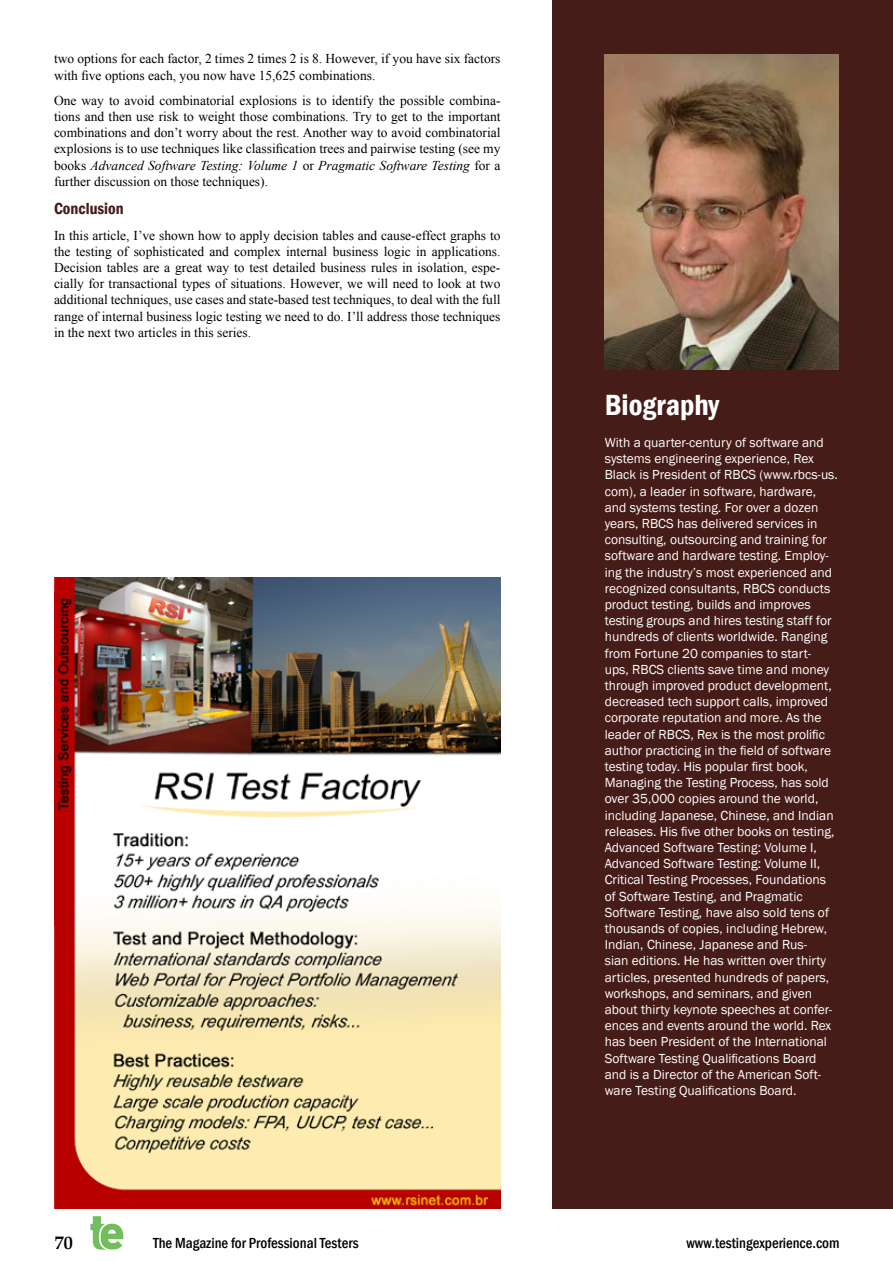
<style>
.page{position:relative;width:893px;height:1263px;background:#fff}
.page>*{position:absolute;margin:0;border:0;box-sizing:border-box;transform-origin:0 0}
.t1{font:600 condensed 30px "Franklin Gothic";color:#fff}
.t2{font:700 18px "Book Antiqua";color:#000}
.t3{font:600 condensed 16.5px "Franklin Gothic";color:#461c18}
.t4{font:500 condensed 15px "Franklin Gothic";color:#000}
.t5{font:13.5px/16.2px "Franklin Gothic";color:#fff}
.t6{font:13.5px/16.2px "Times New Roman";color:#000;text-align:justify}
.s1{font-style:italic}
</style>
<div class="page">
<svg style="left:90px;top:1216px;width:33px;height:33px"></svg>
<div style="left:552px;top:0;width:341px;height:1209px;background:#461c18"></div>
<img style="left:605px;top:54px;width:234px;height:315px">
<img style="left:54px;top:577px;width:446px;height:632px">
<p class="t6" style="left:54px;top:51px;width:448px">two options for each factor, 2 times 2 times 2 is 8. However, if you have six factors with five options each, you now have 15,625 combinations.</p>
<p class="t6" style="left:54px;top:92px;width:448px">One way to avoid combinatorial explosions is to identify the possible combina&shy;tions and then use risk to weight those combinations. Try to get to the important combinations and don’t worry about the rest. Another way to avoid combinatorial explosions is to use techniques like classification trees and pairwise testing (see my books <span class="s1">Advanced Software Testing: Volume 1</span> or <span class="s1">Pragmatic Software Testing</span> for a further discussion on those techniques).</p>
<p class="t3" style="left:54px;top:198px;width:71px">Conclusion</p>
<p class="t6" style="left:54px;top:227px;width:448px">In this article, I’ve shown how to apply decision tables and cause-effect graphs to the testing of sophisticated and complex internal business logic in applications.<br>Decision tables are a great way to test detailed business rules in isolation, espe&shy;cially for transactional types of situations. However, we will need to look at two additional techniques, use cases and state-based test techniques, to deal with the full range of internal business logic testing we need to do. I’ll address those techniques in the next two articles in this series.</p>
<h1 class="t1" style="left:605px;top:385px;width:116px">Biography</h1>
<p class="t5" style="left:605px;top:435px;width:235px">With a quarter-century of software and systems engineering experience, Rex Black is President of RBCS (www.rbcs-us. com), a leader in software, hardware, and systems testing. For over a dozen years, RBCS has delivered services in consulting, outsourcing and training for software and hardware testing. Employ&shy;ing the industry’s most experienced and recognized consultants, RBCS conducts product testing, builds and improves testing groups and hires testing staff for hundreds of clients worldwide. Ranging from Fortune 20 companies to start&shy;ups, RBCS clients save time and money through improved product development, decreased tech support calls, improved corporate reputation and more. As the leader of RBCS, Rex is the most prolific author practicing in the field of software testing today. His popular first book, Managing the Testing Process, has sold over 35,000 copies around the world, including Japanese, Chinese, and Indian releases. His five other books on testing, Advanced Software Testing: Volume I, Advanced Software Testing: Volume II, Critical Testing Processes, Foundations of Software Testing, and Pragmatic Software Testing, have also sold tens of thousands of copies, including Hebrew, Indian, Chinese, Japanese and Rus-<br>sian editions. He has written over thirty articles, presented hundreds of papers, workshops, and seminars, and given about thirty keynote speeches at confer&shy;ences and events around the world. Rex has been President of the International Software Testing Qualifications Board and is a Director of the American Soft&shy;ware Testing Qualifications Board.</p>
<h2 class="t2" style="left:55px;top:1230px;width:19px">70</h2>
<p class="t4" style="left:153px;top:1233px;width:207px">The Magazine for Professional Testers</p>
<p class="t4" style="left:686px;top:1233px;width:154px">www.testingexperience.com</p>
</div>
